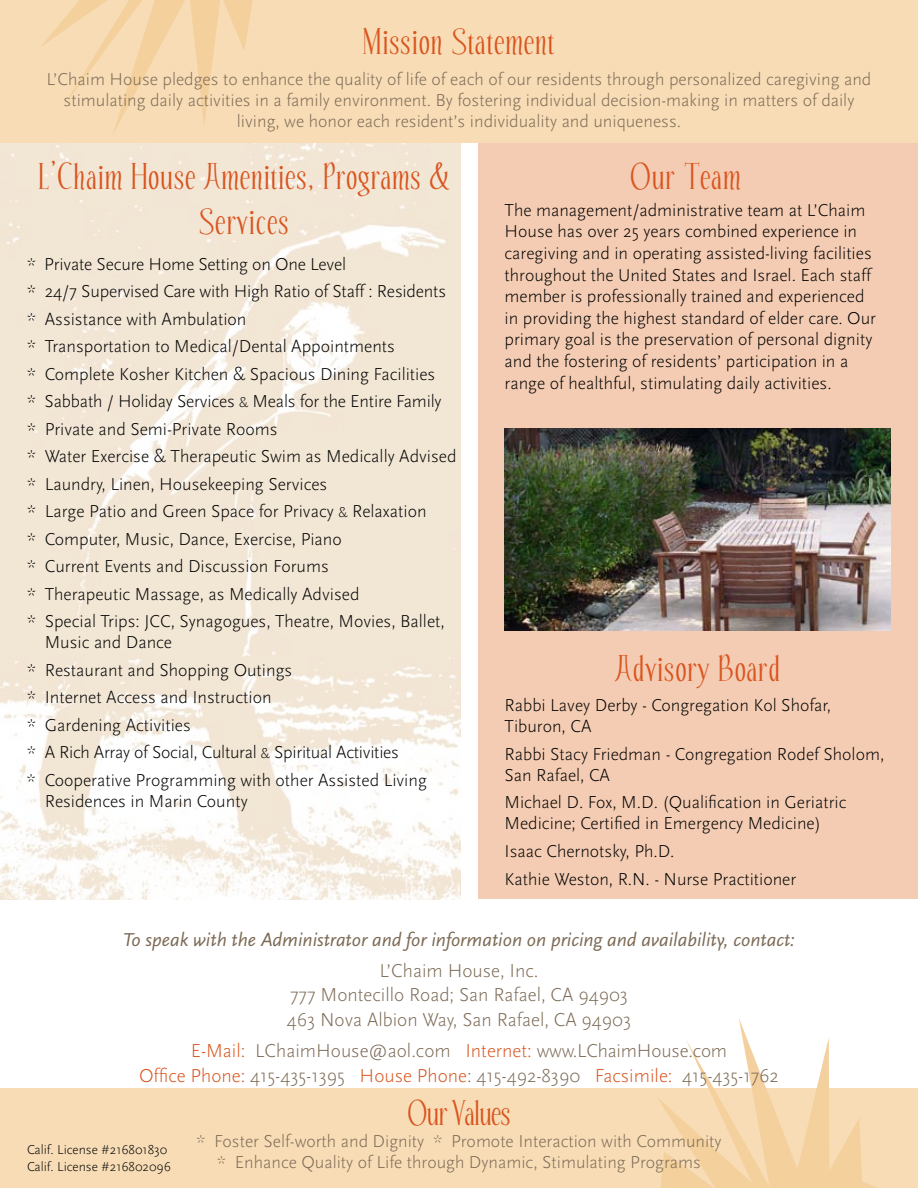
<style>
.page{position:relative;width:918px;height:1188px;background:#fff}
.page>*{position:absolute;margin:0;border:0;box-sizing:border-box;transform-origin:0 0}
.t1{font:37.5px/45px "Echelon";letter-spacing:.04em;color:#d9541e;text-align:center}
.t2{font:36px "Echelon";color:#d9541e}
.t3{font:300 19.5px/24.3px "Scala Sans";color:#7c6a55;text-align:center}
.t4{font:italic 19.5px "Scala Sans";color:#7c6a55}
.t5{font:300 18px/27.5px "Scala Sans";color:#000}
.t6{font:300 18px/21px "Scala Sans";color:#7c6a55;text-align:center}
.t7{font:300 13.5px/16.5px "Scala Sans";color:#000}
.s1{font-size:13.5px}
.s2{color:#d9541e}
</style>
<div class="page">
<img style="left:0;top:143px;width:461px;height:756px">
<div style="left:0;top:1088px;width:918px;height:100px;background:#f7dcb6"></div>
<svg style="left:657px;top:1018px;width:220px;height:170px"></svg>
<div style="left:478px;top:139px;width:440px;height:760px;background:#f4ccb3"></div>
<div style="left:0;top:0;width:918px;height:143px;background:#f7dcb6"></div>
<svg style="left:42px;top:0;width:211px;height:134px"></svg>
<img style="left:505px;top:428px;width:386px;height:202px">
<h1 class="t1" style="left:364px;top:21px;width:192px">Mission Statement</h1>
<p class="t6" style="left:47px;top:69px;width:826px">L’Chaim House pledges to enhance the quality of life of each of our residents through personalized caregiving and stimulating daily activities in a family environment. By fostering individual decision-making in matters of daily living, we honor each resident’s individuality and uniqueness.</p>
<h1 class="t1" style="left:39px;top:156px;width:412px">L’Chaim House Amenities, Programs &amp;<br>Services</h1>
<p class="t5" style="left:27px;top:251px;width:431px">* Private Secure Home Setting on One Level<br>* 24/7 Supervised Care with High Ratio of Staff : Residents * Assistance with Ambulation<br>* Transportation to Medical/Dental Appointments<br>* Complete Kosher Kitchen &amp; Spacious Dining Facilities<br>* Sabbath / Holiday Services <span class="s1">&amp;</span> Meals for the Entire Family<br>* Private and Semi-Private Rooms<br>* Water Exercise &amp; Therapeutic Swim as Medically Advised * Laundry, Linen, Housekeeping Services<br>* Large Patio and Green Space for Privacy <span class="s1">&amp;</span> Relaxation<br>* Computer, Music, Dance, Exercise, Piano<br>* Current Events and Discussion Forums<br>* Therapeutic Massage, as Medically Advised<br>* Special Trips: JCC, Synagogues, Theatre, Movies, Ballet,</p>
<p class="t5" style="left:27px;top:629px;width:401px;text-indent:18px">Music and Dance<br>* Restaurant and Shopping Outings<br>* Internet Access and Instruction<br>* Gardening Activities<br>* A Rich Array of Social, Cultural <span class="s1">&amp;</span> Spiritual Activities<br>* Cooperative Programming with other Assisted Living</p>
<p class="t5" style="left:45px;top:787px;width:204px">Residences in Marin County</p>
<h1 class="t1" style="left:630px;top:156px;width:111px">Our Team</h1>
<p class="t5" style="left:505px;top:199px;width:373px;line-height:21.6px">The management/administrative team at L’Chaim House has over 25 years combined experience in caregiving and in operating assisted-living facilities throughout the United States and Israel. Each staff member is professionally trained and experienced in providing the highest standard of elder care. Our primary goal is the preservation of personal dignity and the fostering of residents’ participation in a range of healthful, stimulating daily activities.</p>
<h1 class="t1" style="left:616px;top:648px;width:166px">Advisory Board</h1>
<p class="t5" style="left:505px;top:695px;width:328px;line-height:21px">Rabbi Lavey Derby - Congregation Kol Shofar,<br>Tiburon, CA</p>
<p class="t5" style="left:505px;top:743px;width:381px;line-height:21px">Rabbi Stacy Friedman - Congregation Rodef Sholom,<br>San Rafael, CA</p>
<p class="t5" style="left:505px;top:792px;width:343px;line-height:21px">Michael D. Fox, M.D. (Qualification in Geriatric<br>Medicine; Certified in Emergency Medicine)</p>
<p class="t5" style="left:505px;top:837px;width:293px;line-height:28.3px">Isaac Chernotsky, Ph.D.<br>Kathie Weston, R.N. - Nurse Practitioner</p>
<p class="t4" style="left:123px;top:929px;width:674px">To speak with the Administrator and for information on pricing and availability, contact:</p>
<p class="t3" style="left:287px;top:959px;width:346px">L’Chaim House, Inc.<br>777 Montecillo Road; San Rafael, CA 94903<br>463 Nova Albion Way, San Rafael, CA 94903</p>
<p class="t3" style="left:139px;top:1038px;width:641px;line-height:25.5px"><span class="s2">E-Mail:</span> lchaimh ouse@aol.com <span class="s2">Internet:</span> www.lchaimhouse.com<br><span class="s2">Office Phone:</span> 415-435-1395 <span class="s2">House Phone</span>: 415-492-8390 <span class="s2">Facsimile:</span> 415-435-1762</p>
<p class="t7" style="left:27px;top:1142px;width:145px">Calif. License #216801830<br>Calif. License #216802096</p>
<h2 class="t2" style="left:408px;top:1096px;width:104px">Our Values</h2>
<p class="t6" style="left:196px;top:1130px;width:527px;line-height:21.6px">* Foster Self-worth and Dignity * Promote Interaction with Community * Enhance Quality of Life through Dynamic, Stimulating Programs</p>
</div>
